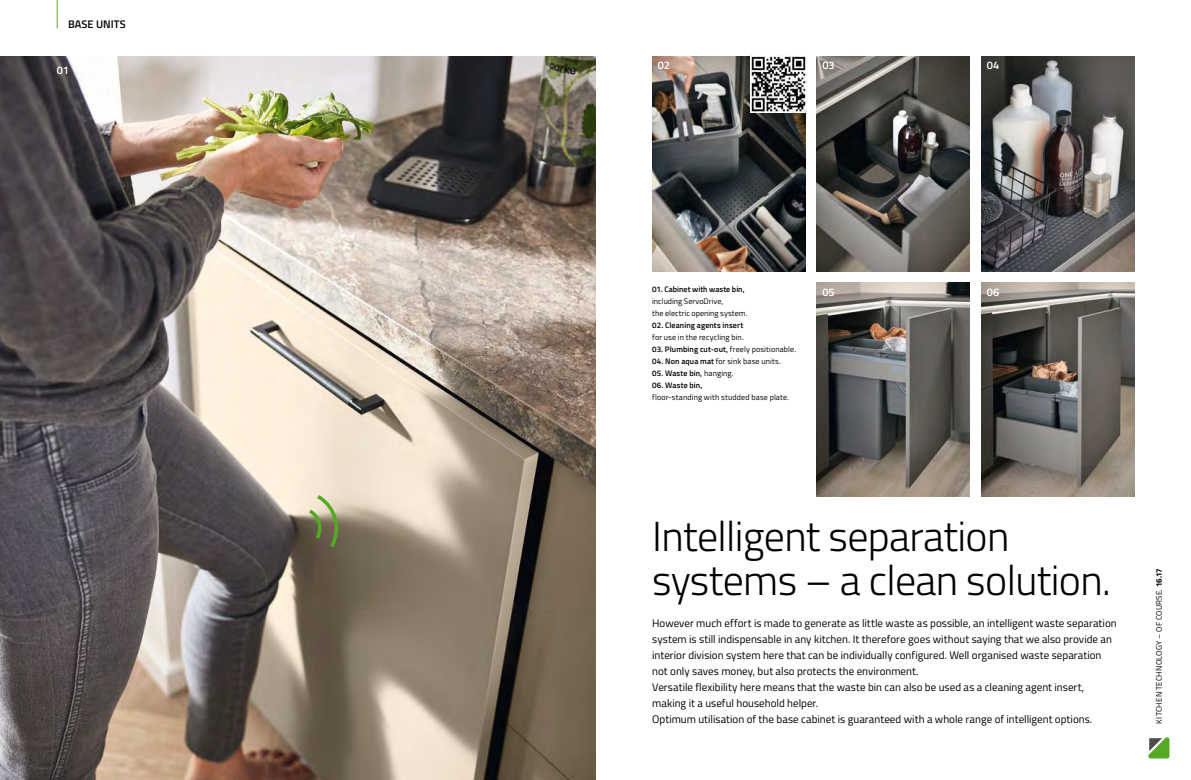
<style>
.page{position:relative;width:1191px;height:780px;background:#fff}
.page>*{position:absolute;margin:0;border:0;box-sizing:border-box;transform-origin:0 0}
.t1{font:300 42px/44px "Titillium Web";letter-spacing:-.015em;color:#000}
.t2{font:11px/16px "Titillium Web";color:#000}
.t3{font:600 11px "Titillium Web";letter-spacing:-.005em;color:#fff}
.t4{font:600 11px "Titillium Web";letter-spacing:.005em;color:#000}
.t5{font:8px/12px "Titillium Web";letter-spacing:.015em;color:#000}
.t6{font:600 8px "Titillium Web";letter-spacing:.01em;color:#000}
.s1{font-weight:400}
.s2{font-weight:600}
.s3{font-weight:700}
</style>
<div class="page">
<img style="left:816px;top:57px;width:153px;height:214px">
<svg style="left:1148px;top:737px;width:21px;height:21px"></svg>
<svg style="left:57px;top:0;width:1px;height:28px"></svg>
<img style="left:0;top:57px;width:595px;height:723px">
<img style="left:816px;top:282px;width:153px;height:215px">
<img style="left:981px;top:282px;width:153px;height:215px">
<img style="left:981px;top:57px;width:153px;height:214px">
<img style="left:652px;top:57px;width:153px;height:214px">
<img style="left:750px;top:55px;width:57px;height:57px">
<svg style="left:305px;top:491px;width:36px;height:60px;background:#969776"></svg>
<p class="t4" style="left:68px;top:16px;width:59px">BASE UNITS</p>
<p class="t3" style="left:57px;top:62px;width:14px">01</p>
<p class="t3" style="left:658px;top:57px;width:14px">02</p>
<p class="t3" style="left:986px;top:57px;width:14px">04</p>
<p class="t3" style="left:822px;top:57px;width:14px">03</p>
<p class="t6" style="left:652px;top:283px;width:94px">01. Cabinet with waste bin,</p>
<p class="t5" style="left:652px;top:294px;width:97px">including ServoDrive,<br>the electric opening system.</p>
<p class="t6" style="left:652px;top:319px;width:92px">02. Cleaning agents insert</p>
<p class="t5" style="left:652px;top:330px;width:93px">for use in the recycling bin.</p>
<p class="t6" style="left:652px;top:343px;width:145px">03. Plumbing cut-out, <span class="s1">freely positionable.</span></p>
<p class="t5" style="left:652px;top:354px;width:130px"><span class="s2">04. Non aqua mat</span> for sink base units.</p>
<p class="t6" style="left:652px;top:367px;width:83px">05. Waste bin, <span class="s1">hanging.</span></p>
<p class="t6" style="left:652px;top:379px;width:52px">06. Waste bin,</p>
<p class="t5" style="left:652px;top:390px;width:138px">floor-standing with studded base plate.</p>
<p class="t3" style="left:822px;top:283px;width:14px">05</p>
<p class="t3" style="left:986px;top:283px;width:14px">06</p>
<h1 class="t1" style="left:652px;top:512px;width:460px">Intelligent separation systems – a clean solution.</h1>
<p class="t2" style="left:652px;top:614px;width:466px">However much effort is made to generate as little waste as possible, an intelligent waste separation system is still indispensable in any kitchen. It therefore goes without saying that we also provide an interior division system here that can be individually configured. Well organised waste separation not only saves money, but also protects the environment.<br>Versatile flexibility here means that the waste bin can also be used as a cleaning agent insert, making it a useful household helper.<br>Optimum utilisation of the base cabinet is guaranteed with a whole range of intelligent options.</p>
<p class="t5" style="left:1152px;top:723px;width:157px;rotate:-90deg">KITCHEN TECHNOLOGY – OF COURSE. <span class="s3">16.17</span></p>
</div>
